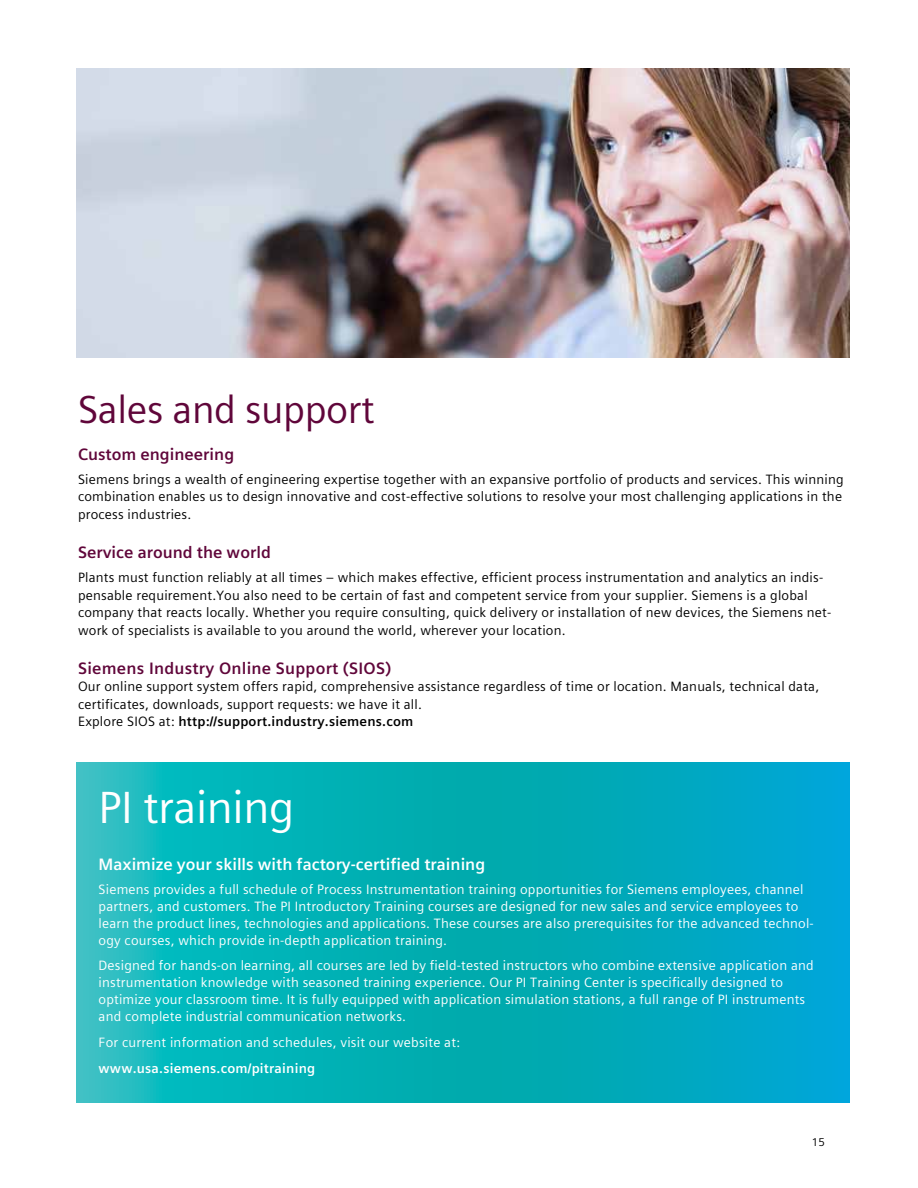
<style>
.page{position:relative;width:918px;height:1188px;background:#fff}
.page>*{position:absolute;margin:0;border:0;box-sizing:border-box;transform-origin:0 0}
.t1{font:45px "Siemens Sans Global";letter-spacing:-.01em;color:#fff}
.t2{font:39px "Siemens Sans Global";letter-spacing:-.01em;color:#60063a}
.t3{font:700 16.5px "Siemens Sans Global";color:#60063a}
.t4{font:700 16.5px "Siemens Sans Global";color:#fff}
.t5{font:13.5px/17.5px "Siemens Sans Global";letter-spacing:.015em;color:#000}
.t6{font:13.5px/17px "Siemens Sans Global";letter-spacing:.015em;color:#fff}
.t7{font:700 13.5px "Siemens Sans Global";letter-spacing:.015em;color:#fff}
.t8{font:11.25px "Siemens Sans Global";color:#000}
.s1{font-weight:700}
</style>
<div class="page">
<img style="left:77px;top:68px;width:773px;height:289px">
<svg style="left:77px;top:763px;width:773px;height:340px;background:#04aebb"></svg>
<h2 class="t2" style="left:78px;top:380px;width:298px">Sales and support</h2>
<p class="t3" style="left:78px;top:441px;width:158px">Custom engineering</p>
<p class="t5" style="left:78px;top:471px;width:767px">Siemens brings a wealth of engineering expertise together with an expansive portfolio of products and services. This winning combination enables us to design innovative and cost-effective solutions to resolve your most challenging applications in the process industries.</p>
<p class="t3" style="left:78px;top:540px;width:194px">Service around the world</p>
<p class="t5" style="left:78px;top:569px;width:755px">Plants must function reliably at all times – which makes effective, efficient process instrumentation and analytics an indis&shy;pensable requirement.You also need to be certain of fast and competent service from your supplier. Siemens is a global company that reacts locally. Whether you require consulting, quick delivery or installation of new devices, the Siemens net&shy;work of specialists is available to you around the world, wherever your location.</p>
<p class="t3" style="left:78px;top:655px;width:315px">Siemens Industry Online Support (SIOS)</p>
<p class="t5" style="left:78px;top:678px;width:743px">Our online support system offers rapid, comprehensive assistance regardless of time or location. Manuals, technical data, certificates, downloads, support requests: we have it all.<br>Explore SIOS at: <span class="s1">http://support.industry.siemens.com</span></p>
<h1 class="t1" style="left:99px;top:774px;width:197px">PI training</h1>
<p class="t4" style="left:99px;top:852px;width:388px">Maximize your skills with factory-certified training</p>
<p class="t6" style="left:99px;top:881px;width:717px">Siemens provides a full schedule of Process Instrumentation training opportunities for Siemens employees, channel partners, and customers. The PI Introductory Training courses are designed for new sales and service employees to learn the product lines, technologies and applications. These courses are also prerequisites for the advanced technol&shy;ogy courses, which provide in-depth application training.</p>
<p class="t6" style="left:99px;top:957px;width:717px">Designed for hands-on learning, all courses are led by field-tested instructors who combine extensive application and instrumentation knowledge with seasoned training experience. Our PI Training Center is specifically designed to optimize your classroom time. It is fully equipped with application simulation stations, a full range of PI instruments and complete industrial communication networks.</p>
<p class="t6" style="left:99px;top:1034px;width:363px">For current information and schedules, visit our website at:</p>
<p class="t7" style="left:99px;top:1057px;width:218px">www.usa.siemens.com/pitraining</p>
<p class="t8" style="left:812px;top:1134px;width:15px">15</p>
</div>
